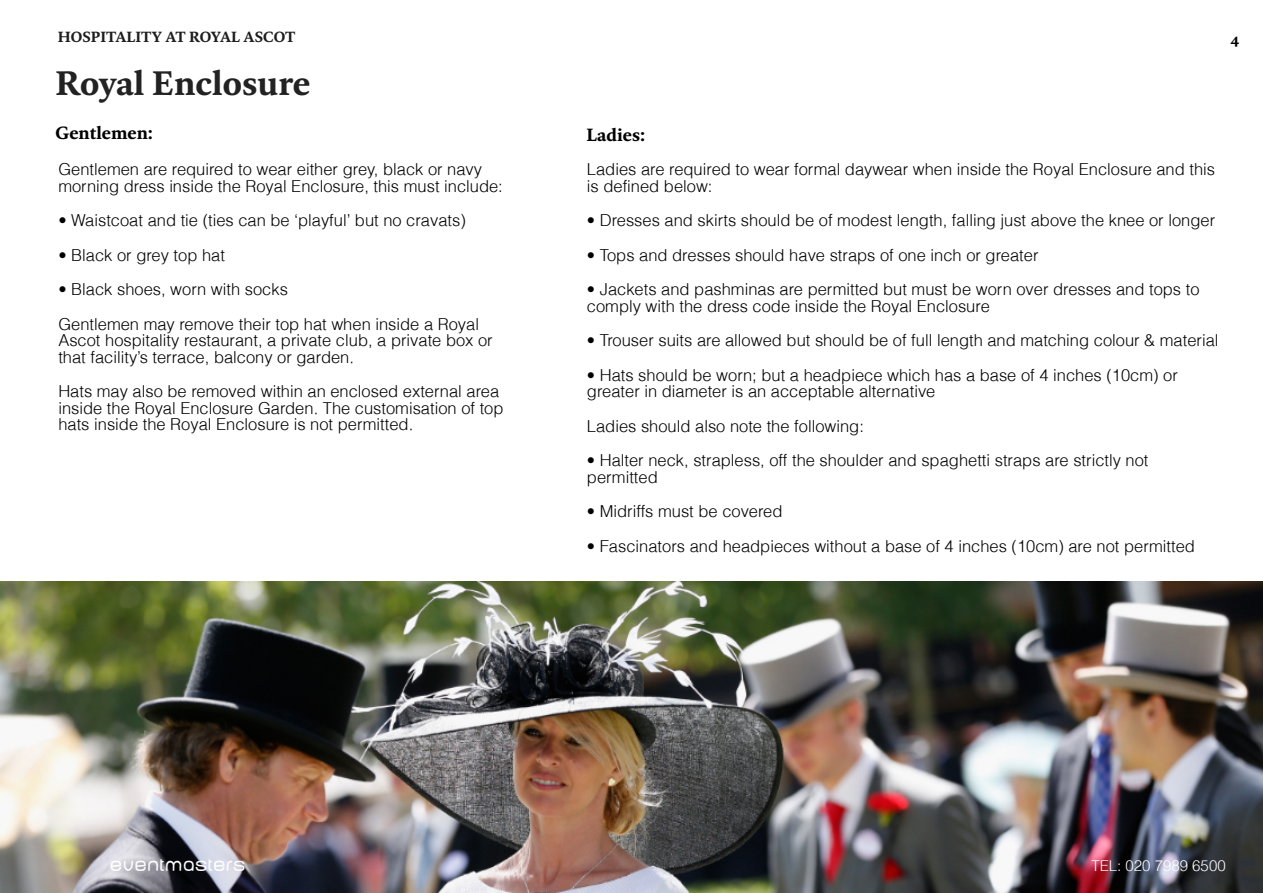
<style>
.page{position:relative;width:1263px;height:893px;background:#fff}
.page>*{position:absolute;margin:0;border:0;box-sizing:border-box;transform-origin:0 0}
.t1{font:700 34.5px "Kievit Serif";color:#222223}
.t2{font:700 18px "Kievit Serif";color:#000}
.t3{font:18px "Baby Mine Plump";color:#fff}
.t4{font:300 16.5px/16.5px "Helv";color:#000}
.t5{font:700 15px "Kievit Serif";color:#1d1d1d}
.t6{font:300 15px "Helv";color:#fff}
.t7{font:700 15px "Kievit Serif";color:#000}
</style>
<div class="page">
<img style="left:0;top:581px;width:1263px;height:312px">
<p class="t5" style="left:58px;top:31px;width:239px">HOSPITALITY AT ROYAL ASCOT</p>
<h1 class="t1" style="left:55px;top:69px;width:257px">Royal Enclosure</h1>
<p class="t2" style="left:55px;top:125px;width:99px">Gentlemen:</p>
<p class="t2" style="left:586px;top:128px;width:60px">Ladies:</p>
<p class="t4" style="left:58px;top:161px;width:446px">Gentlemen are required to wear either grey, black or navy morning dress inside the Royal Enclosure, this must include:</p>
<p class="t4" style="left:58px;top:212px;width:409px">• Waistcoat and tie (ties can be ‘playful’ but no cravats)</p>
<p class="t4" style="left:58px;top:246px;width:168px">• Black or grey top hat</p>
<p class="t4" style="left:58px;top:272px;width:422px;line-height:34.5px">• Black shoes, worn with socks<br>Gentlemen may remove their top hat when inside a Royal</p>
<p class="t4" style="left:58px;top:332px;width:436px">Ascot hospitality restaurant, a private club, a private box or that facility’s terrace, balcony or garden.</p>
<p class="t4" style="left:58px;top:383px;width:447px">Hats may also be removed within an enclosed external area inside the Royal Enclosure Garden. The customisation of top hats inside the Royal Enclosure is not permitted.</p>
<p class="t4" style="left:587px;top:161px;width:630px">Ladies are required to wear formal daywear when inside the Royal Enclosure and this is defined below:</p>
<p class="t4" style="left:587px;top:212px;width:630px">• Dresses and skirts should be of modest length, falling just above the knee or longer</p>
<p class="t4" style="left:587px;top:246px;width:453px">• Tops and dresses should have straps of one inch or greater</p>
<p class="t4" style="left:587px;top:281px;width:614px">• Jackets and pashminas are permitted but must be worn over dresses and tops to comply with the dress code inside the Royal Enclosure</p>
<p class="t4" style="left:587px;top:332px;width:633px">• Trouser suits are allowed but should be of full length and matching colour &amp; material</p>
<p class="t4" style="left:587px;top:366px;width:592px">• Hats should be worn; but a headpiece which has a base of 4 inches (10cm) or greater in diameter is an acceptable alternative</p>
<p class="t4" style="left:587px;top:417px;width:278px">Ladies should also note the following:</p>
<p class="t4" style="left:587px;top:452px;width:563px">• Halter neck, strapless, off the shoulder and spaghetti straps are strictly not permitted</p>
<p class="t4" style="left:587px;top:503px;width:197px">• Midriffs must be covered</p>
<p class="t4" style="left:587px;top:537px;width:610px">• Fascinators and headpieces without a base of 4 inches (10cm) are not permitted</p>
<p class="t7" style="left:1230px;top:32px;width:10px">4</p>
<p class="t3" style="left:110px;top:857px;width:137px">eventmasters</p>
<p class="t6" style="left:1091px;top:856px;width:136px">TEL: 020 7989 6500</p>
</div>
